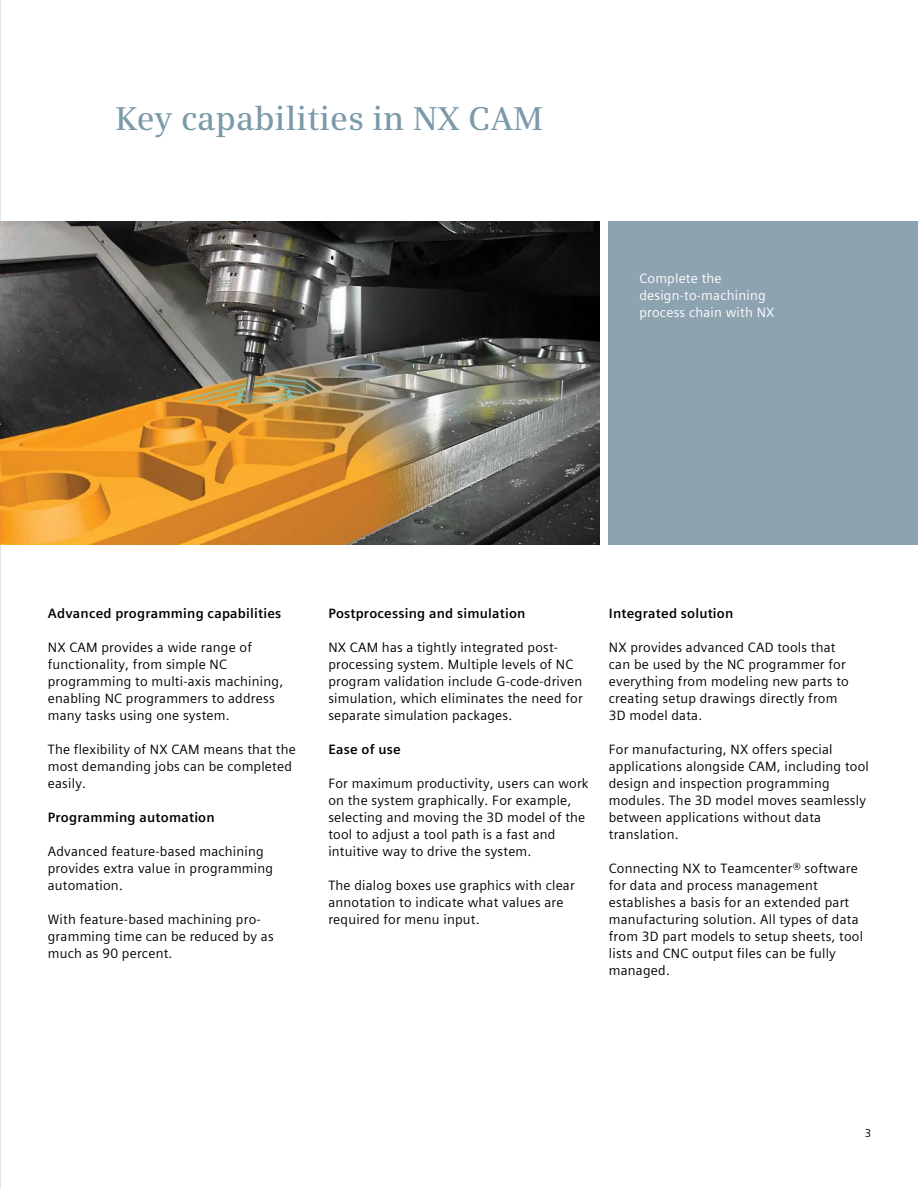
<style>
.page{position:relative;width:918px;height:1188px;background:#fff}
.page>*{position:absolute;margin:0;border:0;box-sizing:border-box;transform-origin:0 0}
.t1{font:600 33px "Siemens Serif";letter-spacing:.005em;color:#7b9aa9}
._03__Copy_Roman__9pt{font:13.5px/17px "Siemens Sans Global";letter-spacing:.015em;color:#000}
._02__Subhead___9pt_0{font:700 13.5px "Siemens Sans Global";letter-spacing:.015em;color:#000}
.t2{font:13.5px/17px "Siemens Sans Global";letter-spacing:.015em;color:#fff}
._03__Copy_Roman__9pt-2{font:700 13.5px "Siemens Sans Global";letter-spacing:.015em;color:#000}
._04__Marginal_notes{font:11.25px "Siemens Sans Global";color:#000}
</style>
<div class="page">
<img style="left:0;top:221px;width:600px;height:323px">
<div style="left:609px;top:221px;width:309px;height:323px;background:#8da3b0"></div>
<p class="t1" style="left:115px;top:99px;width:429px">Key capabilities in NX CAM</p>
<p class="t2" style="left:639px;top:270px;width:137px">Complete the design-to-machining process chain with NX</p>
<p class="_02__Subhead___9pt_0" style="left:48px;top:603px;width:235px">Advanced programming capabilities</p>
<p class="_03__Copy_Roman__9pt" style="left:48px;top:639px;width:237px">NX CAM provides a wide range of functionality, from simple NC programming to multi-axis machining, enabling NC programmers to address many tasks using one system.</p>
<p class="_03__Copy_Roman__9pt" style="left:48px;top:741px;width:249px">The flexibility of NX CAM means that the most demanding jobs can be completed easily.</p>
<p class="_02__Subhead___9pt_0" style="left:48px;top:807px;width:168px">Programming automation</p>
<p class="_03__Copy_Roman__9pt" style="left:48px;top:843px;width:227px">Advanced feature-based machining provides extra value in programming automation.</p>
<p class="_03__Copy_Roman__9pt" style="left:48px;top:911px;width:227px">With feature-based machining pro&shy;gramming time can be reduced by as much as 90 percent.</p>
<p class="_03__Copy_Roman__9pt-2" style="left:328px;top:603px;width:199px">Postprocessing and simulation</p>
<p class="_03__Copy_Roman__9pt" style="left:328px;top:639px;width:256px">NX CAM has a tightly integrated post&shy;processing system. Multiple levels of NC program validation include G-code-driven simulation, which eliminates the need for separate simulation packages.</p>
<p class="_02__Subhead___9pt_0" style="left:328px;top:739px;width:74px">Ease of use</p>
<p class="_03__Copy_Roman__9pt" style="left:328px;top:775px;width:262px">For maximum productivity, users can work on the system graphically. For example, selecting and moving the 3D model of the tool to adjust a tool path is a fast and intuitive way to drive the system.</p>
<p class="_03__Copy_Roman__9pt" style="left:328px;top:877px;width:248px">The dialog boxes use graphics with clear annotation to indicate what values are required for menu input.</p>
<p class="_02__Subhead___9pt_0" style="left:609px;top:603px;width:126px">Integrated solution</p>
<p class="_03__Copy_Roman__9pt" style="left:609px;top:639px;width:241px">NX provides advanced CAD tools that can be used by the NC programmer for everything from modeling new parts to creating setup drawings directly from<br>3D model data.</p>
<p class="_03__Copy_Roman__9pt" style="left:609px;top:741px;width:262px">For manufacturing, NX offers special applications alongside CAM, including tool design and inspection programming modules. The 3D model moves seamlessly between applications without data translation.</p>
<p class="_03__Copy_Roman__9pt" style="left:609px;top:860px;width:256px">Connecting NX to Teamcenter® software for data and process management establishes a basis for an extended part manufacturing solution. All types of data from 3D part models to setup sheets, tool lists and CNC output files can be fully managed.</p>
<p class="_04__Marginal_notes" style="left:865px;top:1125px;width:8px">3</p>
</div>
